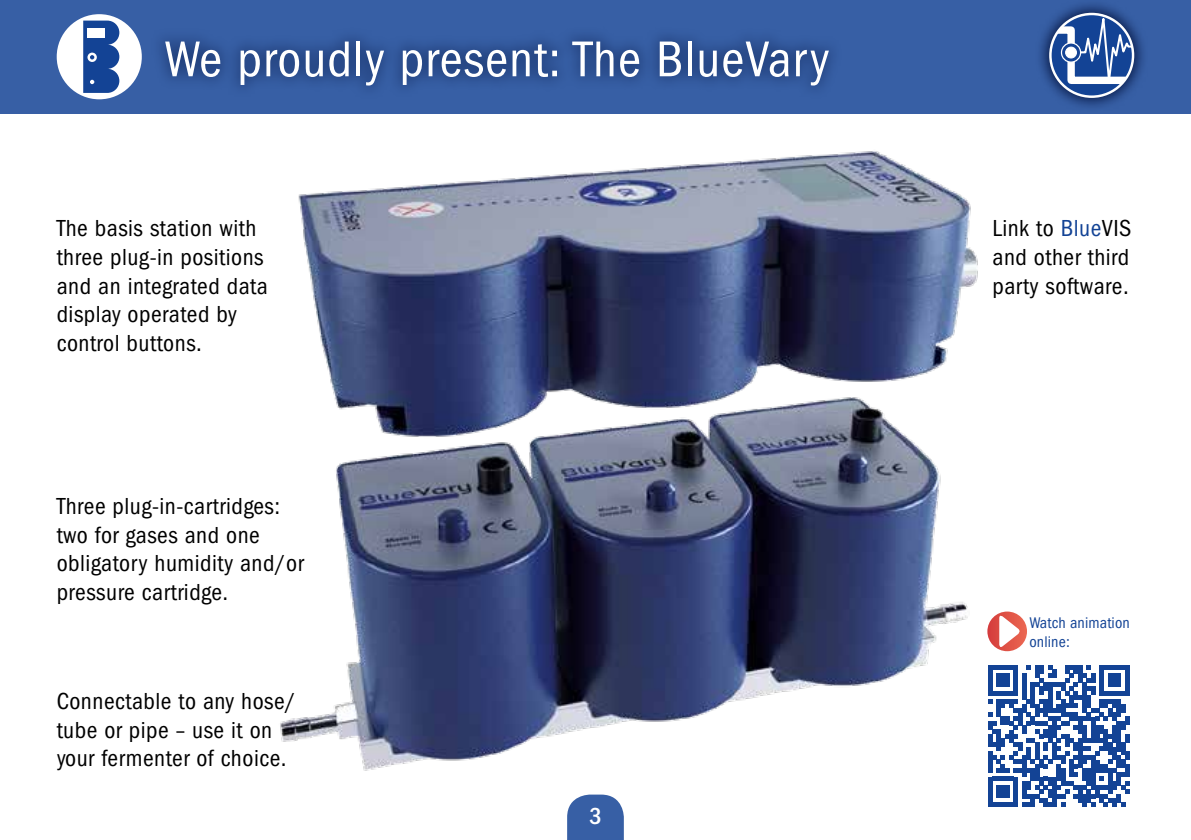
<style>
.page{position:relative;width:1191px;height:840px;background:#fff}
.page>*{position:absolute;margin:0;border:0;box-sizing:border-box;transform-origin:0 0}
.t1{font:condensed 52px "Franklin Gothic";letter-spacing:.02em;color:#fff}
.t2{font:condensed 24px/28.8px "Franklin Gothic";letter-spacing:.02em;color:#000}
.t3{font:500 condensed 24px "Franklin Gothic";color:#fff}
.t4{font:condensed 16px/19.2px "Franklin Gothic";letter-spacing:.01em;color:#134395}
.s1{color:#134395}
</style>
<div class="page">
<img style="left:280px;top:151px;width:712px;height:620px">
<svg style="left:987px;top:611px;width:40px;height:39px"></svg>
<svg style="left:999px;top:613px;width:22px;height:35px"></svg>
<div style="left:983px;top:660px;width:151px;height:151px;background:#fff"></div>
<svg style="left:988px;top:665px;width:141px;height:141px"></svg>
<div style="left:0;top:0;width:1191px;height:113px;background:#375fa5"></div>
<svg style="left:567px;top:794px;width:57px;height:45px;background:#4a6ead"></svg>
<div style="left:150px;top:26px;width:693px;height:74px;background:#0c2050;opacity:.5"></div>
<div style="left:57px;top:14px;width:85px;height:85px;background:#fff;border-radius:50%"></div>
<svg style="left:83px;top:21px;width:36px;height:72px;background:#3a62a6"></svg>
<svg style="left:1040px;top:4px;width:104px;height:103px"></svg>
<svg style="left:1050px;top:14px;width:83px;height:83px;background:#5071ab"></svg>
<svg style="left:1061px;top:43px;width:19px;height:19px"></svg>
<div style="left:1060px;top:42px;width:21px;height:21px;border:1px solid #fff;border-radius:50%"></div>
<div style="left:1065px;top:47px;width:11px;height:11px;background:#fff;border-radius:50%"></div>
<div style="left:1065px;top:47px;width:11px;height:11px;border:1px solid #fff;border-radius:50%"></div>
<div style="left:1049px;top:13px;width:85px;height:85px;border:2px solid #fff;border-radius:50%"></div>
<h1 class="t1" style="left:164px;top:30px;width:666px">We proudly present: The BlueVary</h1>
<p class="t2" style="left:57px;top:213px;width:213px">The basis station with three plug-in positions and an integrated data display operated by control buttons.</p>
<p class="t2" style="left:992px;top:213px;width:140px;text-align:justify">Link to <span class="s1">Blue</span>VIS and other third party software.</p>
<p class="t2" style="left:57px;top:491px;width:249px">Three plug-in-cartridges: two for gases and one obligatory humidity and/or pressure cartridge.</p>
<p class="t2" style="left:57px;top:686px;width:241px">Connectable to any hose/ tube or pipe – use it on your fermenter of choice.</p>
<p class="t3" style="left:589px;top:801px;width:14px">3</p>
<p class="t4" style="left:1029px;top:612px;width:102px">Watch animation online:</p>
</div>
